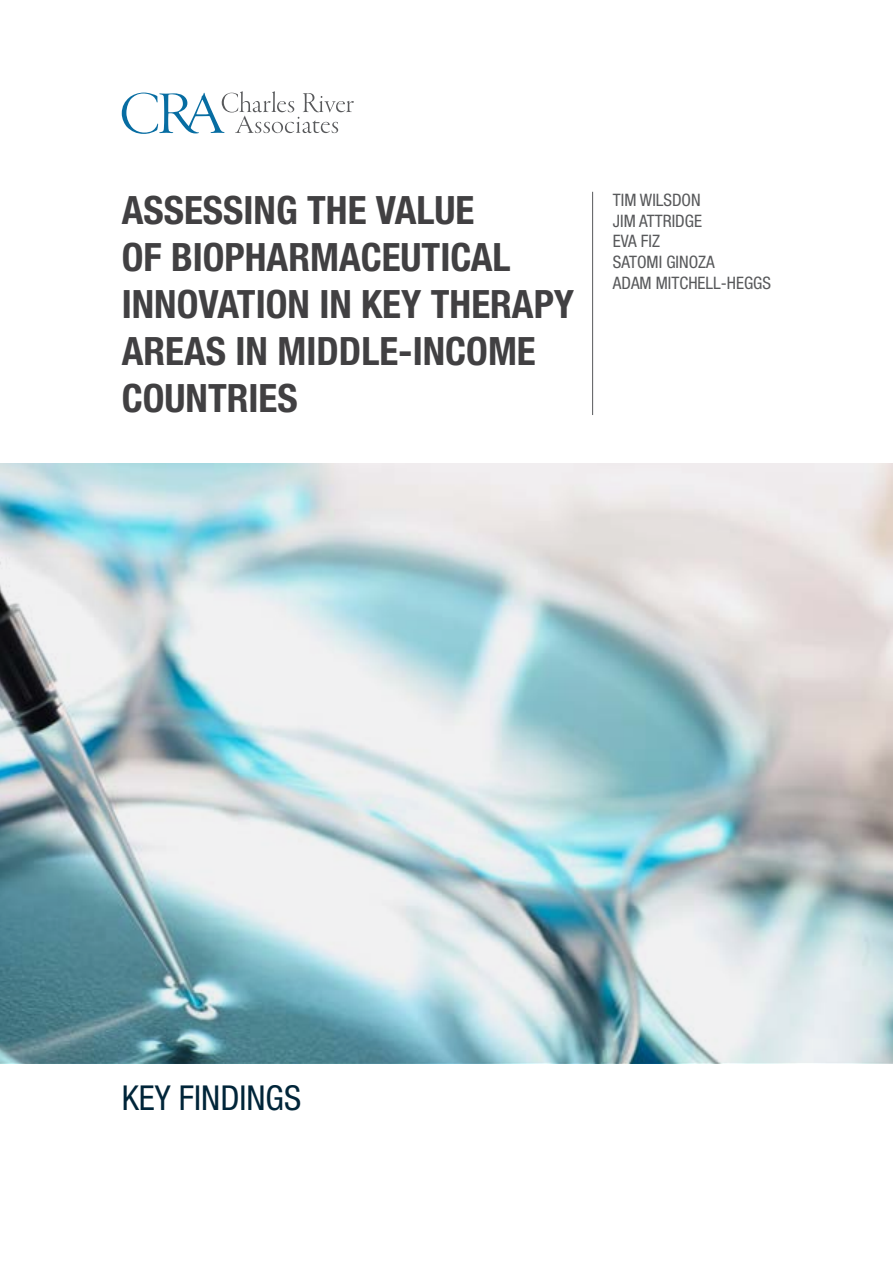
<style>
.page{position:relative;width:893px;height:1263px;background:#fff}
.page>*{position:absolute;margin:0;border:0;box-sizing:border-box;transform-origin:0 0}
.t1{font:700 condensed 39.15px/47px "Helvetica Neue LT Std";color:#414042}
.t2{font:condensed 34.35px "Helvetica Neue LT Std";color:#002539}
.t3{font:condensed 17.25px/20.5px "Helvetica Neue LT Std";color:#58595b}
</style>
<div class="page">
<hr style="left:592px;top:192px;width:1px;height:223px;background:#58595b">
<svg style="left:122px;top:91px;width:232px;height:43px"></svg>
<img style="left:0;top:463px;width:893px;height:600px">
<p class="t1" style="left:122px;top:186px;width:454px">ASSESSING THE VALUE<br>OF BIOPHARMACEUTICAL<br>INNOVATION IN KEY THERAPY<br>AREAS IN MIDDLE-INCOME<br>COUNTRIES</p>
<p class="t3" style="left:613px;top:190px;width:160px">TIM WILSDON<br>JIM ATTRIDGE<br>EVA FIZ<br>SATOMI GINOZA<br>ADAM MITCHELL-HEGGS</p>
<p class="t2" style="left:122px;top:1078px;width:181px">KEY FINDINGS</p>
</div>
